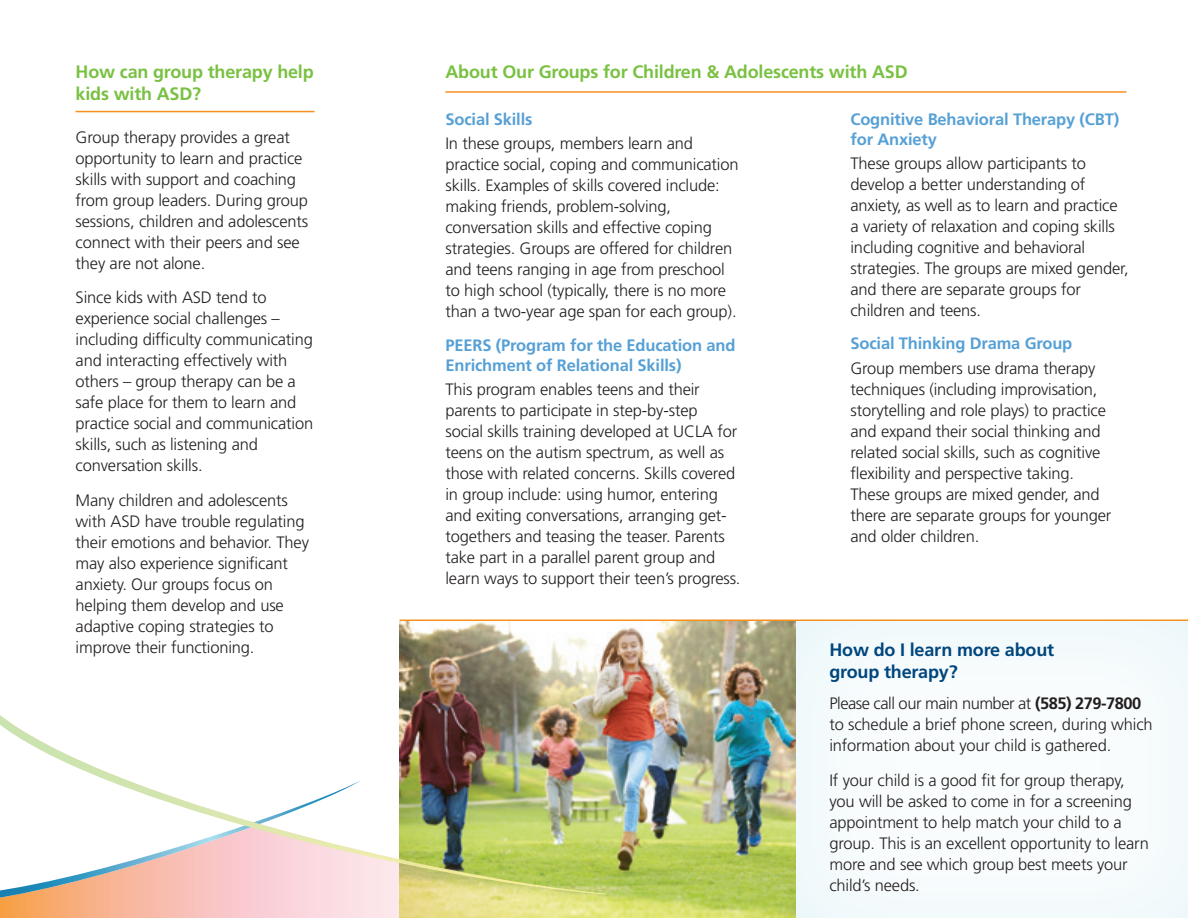
<style>
.page{position:relative;width:1188px;height:918px;background:#fff}
.page>*{position:absolute;margin:0;border:0;box-sizing:border-box;transform-origin:0 0}
.Sub_Headline{font:700 18px/21.6px "Frutiger LT Std";letter-spacing:-.01em;color:#79c142}
.Sub_Headline-2{font:700 18px/21.6px "Frutiger LT Std";letter-spacing:-.01em;color:#00467e}
.Body{font:300 16.5px/21px "Frutiger LT Std";letter-spacing:-.01em;color:#231f20}
.Sub_Headline__2_smal{font:700 16.5px/19.8px "Frutiger LT Std";letter-spacing:-.01em;color:#56a0d5}
.s1{font-weight:700}
</style>
<div class="page">
<img style="left:400px;top:621px;width:395px;height:297px">
<svg style="left:0;top:895px;width:606px;height:23px"></svg>
<svg style="left:0;top:895px;width:361px;height:5px"></svg>
<img style="left:0;top:703px;width:606px;height:192px">
<div style="left:795px;top:620px;width:393px;height:298px;background:#f7fbfd"></div>
<hr style="left:76px;top:111px;width:239px;height:1px;background:#f6911e">
<hr style="left:446px;top:91px;width:680px;height:2px;background:#f6911e">
<hr style="left:400px;top:620px;width:788px;height:1px;background:#f6911e">
<p class="Sub_Headline" style="left:76px;top:61px;width:240px">How can group therapy help kids with ASD?</p>
<p class="Body" style="left:76px;top:127px;width:234px">Group therapy provides a great opportunity to learn and practice skills with support and coaching from group leaders. During group sessions, children and adolescents connect with their peers and see they are not alone.</p>
<p class="Body" style="left:76px;top:287px;width:239px">Since kids with ASD tend to experience social challenges – including difficulty communicating and interacting effectively with others – group therapy can be a safe place for them to learn and practice social and communication skills, such as listening and conversation skills.</p>
<p class="Body" style="left:76px;top:490px;width:235px">Many children and adolescents with ASD have trouble regulating their emotions and behavior. They may also experience significant anxiety. Our groups focus on helping them develop and use adaptive coping strategies to improve their functioning.</p>
<p class="Sub_Headline" style="left:446px;top:61px;width:464px">About Our Groups for Children &amp; Adolescents with ASD</p>
<p class="Sub_Headline__2_smal" style="left:446px;top:110px;width:88px">Social Skills</p>
<p class="Body" style="left:446px;top:134px;width:295px">In these groups, members learn and practice social, coping and communication skills. Examples of skills covered include: making friends, problem-solving, conversation skills and effective coping strategies. Groups are offered for children and teens ranging in age from preschool to high school (typically, there is no more than a two-year age span for each group).</p>
<p class="Sub_Headline__2_smal" style="left:446px;top:335px;width:292px">PEERS (Program for the Education and<br>Enrichment of Relational Skills)</p>
<p class="Body" style="left:446px;top:379px;width:297px">This program enables teens and their parents to participate in step-by-step<br>social skills training developed at UCLA for teens on the autism spectrum, as well as those with related concerns. Skills covered in group include: using humor, entering and exiting conversations, arranging get&shy;togethers and teasing the teaser. Parents take part in a parallel parent group and learn ways to support their teen’s progress.</p>
<p class="Sub_Headline__2_smal" style="left:851px;top:109px;width:270px">Cognitive Behavioral Therapy (CBT) for Anxiety</p>
<p class="Body" style="left:851px;top:153px;width:280px">These groups allow participants to develop a better understanding of anxiety, as well as to learn and practice a variety of relaxation and coping skills including cognitive and behavioral strategies. The groups are mixed gender, and there are separate groups for children and teens.</p>
<p class="Sub_Headline__2_smal" style="left:851px;top:334px;width:223px">Social Thinking Drama Group</p>
<p class="Body" style="left:851px;top:358px;width:262px">Group members use drama therapy techniques (including improvisation, storytelling and role plays) to practice and expand their social thinking and related social skills, such as cognitive flexibility and perspective taking.<br>These groups are mixed gender, and there are separate groups for younger and older children.</p>
<p class="Sub_Headline-2" style="left:829px;top:639px;width:226px">How do I learn more about group therapy?</p>
<p class="Body" style="left:829px;top:694px;width:325px">Please call our main number at <span class="s1">(585) 279-7800 </span>to schedule a brief phone screen, during which information about your child is gathered.</p>
<p class="Body" style="left:829px;top:770px;width:321px">If your child is a good fit for group therapy, you will be asked to come in for a screening appointment to help match your child to a group. This is an excellent opportunity to learn more and see which group best meets your child’s needs.</p>
</div>
